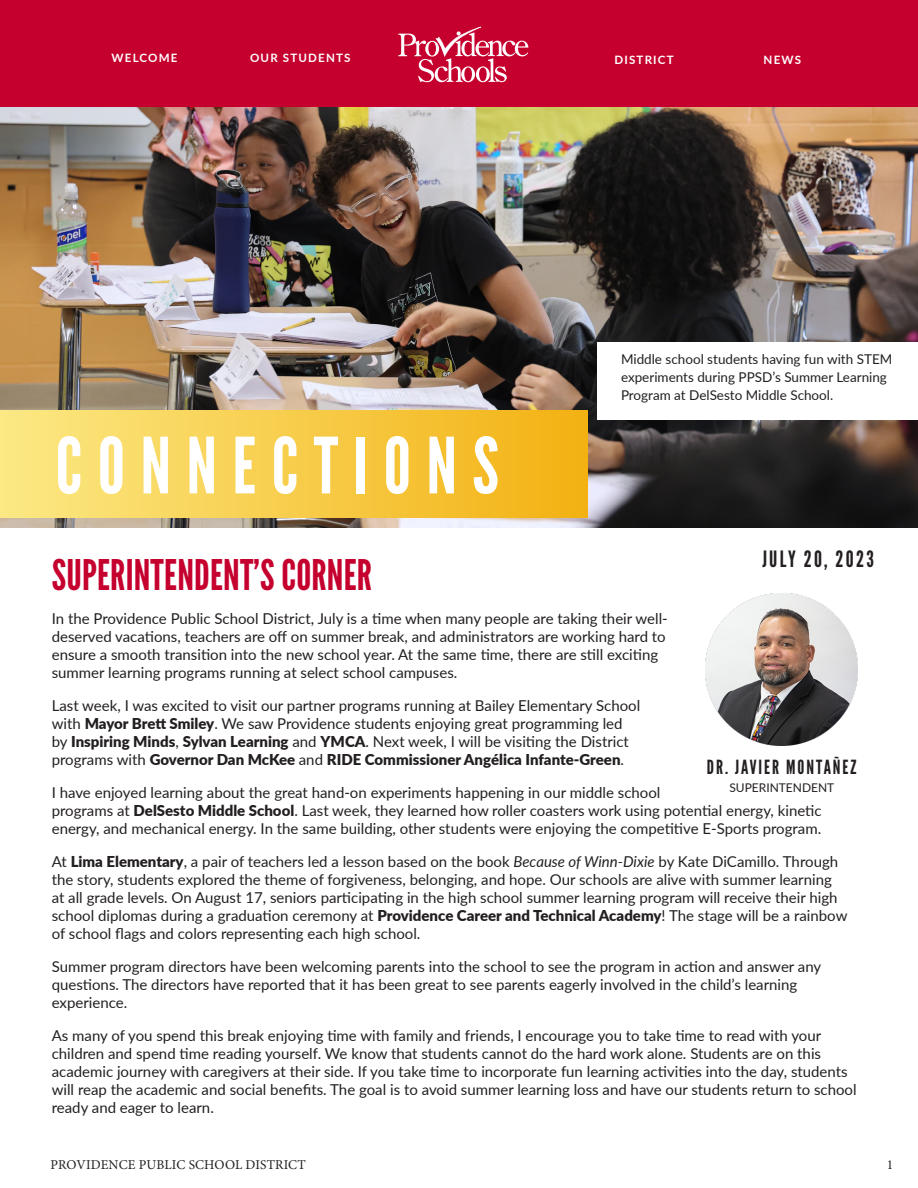
<style>
.page{position:relative;width:918px;height:1188px;background:#fff}
.page>*{position:absolute;margin:0;border:0;box-sizing:border-box;transform-origin:0 0}
.League_Gothic_55pt_Y{font:77.25px "League Gothic";letter-spacing:.2em;color:#fff}
.League_Gothic_32pt_B{font:42.15px "League Gothic";letter-spacing:.005em;color:#c5002e}
.League_Gothic_32pt_B-2{font:22.5px "League Gothic";letter-spacing:.1em;color:#231f20}
.League_Gothic_32pt_B-3{font:19.5px "League Gothic";letter-spacing:.1em;color:#231f20}
.t1{font:15px/18px "Lato";color:#231f20}
.t2{font:13.5px/18px "Lato";color:#231f20}
.t3{font:13.5px "Minion Pro";letter-spacing:.01em;color:#231f20}
.t4{font:12px "Lato";color:#231f20}
.Lato_Bold_8pt_White{font:700 11.55px "Lato";letter-spacing:.1em;color:#fff}
.s1{font-weight:900}
.s2{font-style:italic}
</style>
<div class="page">
<img style="left:0;top:107px;width:918px;height:421px">
<div style="left:598px;top:342px;width:320px;height:77px;background:#fff"></div>
<img style="left:706px;top:594px;width:152px;height:152px">
<div style="left:0;top:410px;width:588px;height:108px;background:linear-gradient(to right,#fce984,#f3b112)"></div>
<div style="left:0;top:0;width:918px;height:107px;background:#c5002e"></div>
<svg style="left:398px;top:27px;width:130px;height:55px"></svg>
<p class="Lato_Bold_8pt_White" style="left:112px;top:50px;width:67px">WELCOME</p>
<p class="Lato_Bold_8pt_White" style="left:250px;top:50px;width:102px">OUR STUDENTS</p>
<p class="Lato_Bold_8pt_White" style="left:615px;top:52px;width:61px">DISTRICT</p>
<p class="Lato_Bold_8pt_White" style="left:764px;top:52px;width:39px">NEWS</p>
<p class="League_Gothic_55pt_Y" style="left:56px;top:420px;width:445px">CONNECTIONS</p>
<p class="League_Gothic_32pt_B" style="left:52px;top:550px;width:322px">SUPERINTENDENT’S CORNER</p>
<p class="t2" style="left:621px;top:350px;width:273px">Middle school students having fun with STEM experiments during PPSD’s Summer Learning<br>Program at DelSesto Middle School.</p>
<p class="League_Gothic_32pt_B-2" style="left:762px;top:545px;width:113px">JULY 20, 2023</p>
<p class="t1" style="left:52px;top:609px;width:618px">In the Providence Public School District, July is a time when many people are taking their well&shy;deserved vacations, teachers are off on summer break, and administrators are working hard to ensure a smooth transition into the new school year. At the same time, there are still exciting summer learning programs running at select school campuses.</p>
<p class="t1" style="left:52px;top:696px;width:590px">Last week, I was excited to visit our partner programs running at Bailey Elementary School with <span class="s1">Mayor Brett Smiley</span>. We saw Providence students enjoying great programming led by <span class="s1">Inspiring Minds</span>, <span class="s1">Sylvan Learning</span> and <span class="s1">YMCA</span>. Next week, I will be visiting the District programs with <span class="s1">Governor Dan McKee</span> and <span class="s1">RIDE Commissioner Angélica Infante-Green</span>.</p>
<p class="t1" style="left:52px;top:783px;width:771px">I have enjoyed learning about the great hand-on experiments happening in our middle school<br>programs at <span class="s1">DelSesto Middle School</span>. Last week, they learned how roller coasters work using potential energy, kinetic energy, and mechanical energy. In the same building, other students were enjoying the competitive E-Sports program.</p>
<p class="t1" style="left:52px;top:852px;width:797px">At <span class="s1">Lima Elementary</span>, a pair of teachers led a lesson based on the book <span class="s2">Because of Winn-Dixie</span> by Kate DiCamillo. Through the story, students explored the theme of forgiveness, belonging, and hope. Our schools are alive with summer learning at all grade levels. On August 17, seniors participating in the high school summer learning program will receive their high school diplomas during a graduation ceremony at <span class="s1">Providence Career and Technical Academy</span>! The stage will be a rainbow of school flags and colors representing each high school.</p>
<p class="t1" style="left:52px;top:957px;width:771px">Summer program directors have been welcoming parents into the school to see the program in action and answer any questions. The directors have reported that it has been great to see parents eagerly involved in the child’s learning experience.</p>
<p class="t1" style="left:52px;top:1026px;width:806px">As many of you spend this break enjoying time with family and friends, I encourage you to take time to read with your children and spend time reading yourself. We know that students cannot do the hard work alone. Students are on this academic journey with caregivers at their side. If you take time to incorporate fun learning activities into the day, students will reap the academic and social benefits. The goal is to avoid summer learning loss and have our students return to school ready and eager to learn.</p>
<p class="League_Gothic_32pt_B-3" style="left:707px;top:755px;width:151px">DR. JAVIER MONTAÑEZ</p>
<p class="t4" style="left:729px;top:779px;width:106px">SUPERINTENDENT</p>
<p class="t3" style="left:50px;top:1155px;width:257px">PROVIDENCE PUBLIC SCHOOL DISTRICT</p>
<p class="t3" style="left:887px;top:1155px;width:8px">1</p>
</div>
